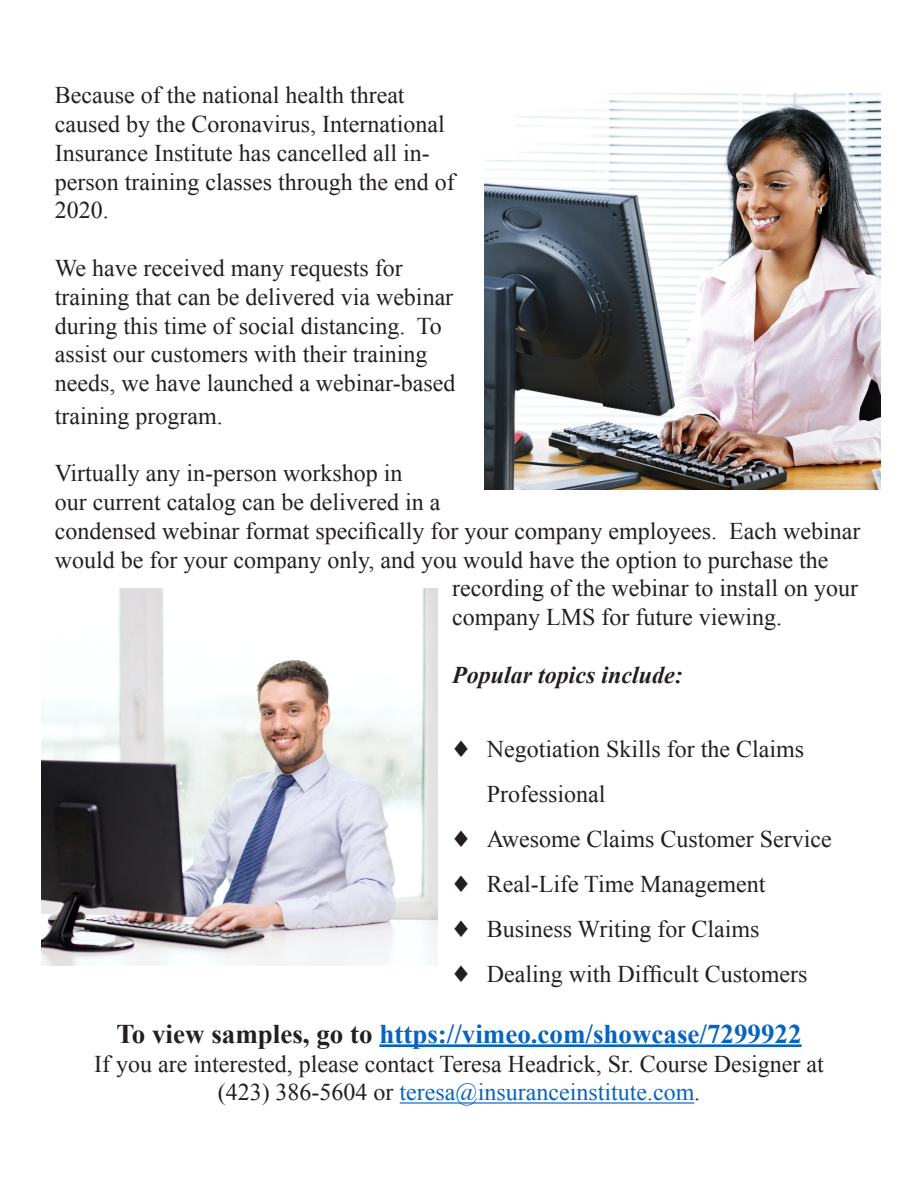
<style>
.page{position:relative;width:918px;height:1188px;background:#fff}
.page>*{position:absolute;margin:0;border:0;box-sizing:border-box;transform-origin:0 0}
.t1{font:700 27px "Times New Roman";color:#0563c1}
.t2{font:24px/28.8px "Times New Roman";color:#231f20}
.t3{font:24px "Times New Roman";color:#0563c1}
.t4{font:italic 700 24px "Times New Roman";color:#231f20}
.s1{color:#231f20}
</style>
<div class="page">
<hr style="left:379px;top:1044px;width:423px;height:3px;background:#0563c1">
<hr style="left:400px;top:1102px;width:294px;height:2px;background:#0563c1">
<img style="left:41px;top:589px;width:396px;height:376px">
<img style="left:484px;top:94px;width:396px;height:396px">
<p class="t2" style="left:55px;top:80px;width:401px">Because of the national health threat caused by the Coronavirus, International Insurance Institute has cancelled all in&shy;person training classes through the end of 2020.</p>
<p class="t2" style="left:55px;top:253px;width:402px">We have received many requests for training that can be delivered via webinar during this time of social distancing. To assist our customers with their training needs, we have launched a webinar-based</p>
<p class="t2" style="left:55px;top:401px;width:169px">training program.</p>
<p class="t2" style="left:55px;top:458px;width:349px">Virtually any in-person workshop in</p>
<p class="t2" style="left:55px;top:487px;width:387px">our current catalog can be delivered in a</p>
<p class="t2" style="left:55px;top:516px;width:807px">condensed webinar format specifically for your company employees. Each webinar</p>
<p class="t2" style="left:55px;top:545px;width:775px">would be for your company only, and you would have the option to purchase the</p>
<p class="t2" style="left:452px;top:574px;width:407px">recording of the webinar to install on your</p>
<p class="t2" style="left:452px;top:602px;width:331px">company LMS for future viewing.</p>
<p class="t4" style="left:452px;top:658px;width:232px">Popular topics include:</p>
<p class="t2" style="left:487px;top:726px;width:319px;line-height:45px;text-indent:-34px">♦ Negotiation Skills for the Claims<br>Professional</p>
<p class="t2" style="left:452px;top:824px;width:381px">♦ Awesome Claims Customer Service</p>
<p class="t2" style="left:452px;top:869px;width:315px">♦ Real-Life Time Management</p>
<p class="t2" style="left:452px;top:914px;width:309px">♦ Business Writing for Claims</p>
<p class="t2" style="left:452px;top:959px;width:357px">♦ Dealing with Difficult Customers</p>
<p class="t1" style="left:116px;top:1015px;width:687px"><span class="s1">To view samples, go to</span> https://vimeo.com/showcase/7299922</p>
<p class="t2" style="left:94px;top:1049px;width:731px">If you are interested, please contact Teresa Headrick, Sr. Course Designer at</p>
<p class="t3" style="left:218px;top:1076px;width:484px"><span class="s1">(423) 386-5604 or</span> teresa@insuranceinstitute.com<span class="s1">.</span></p>
</div>
